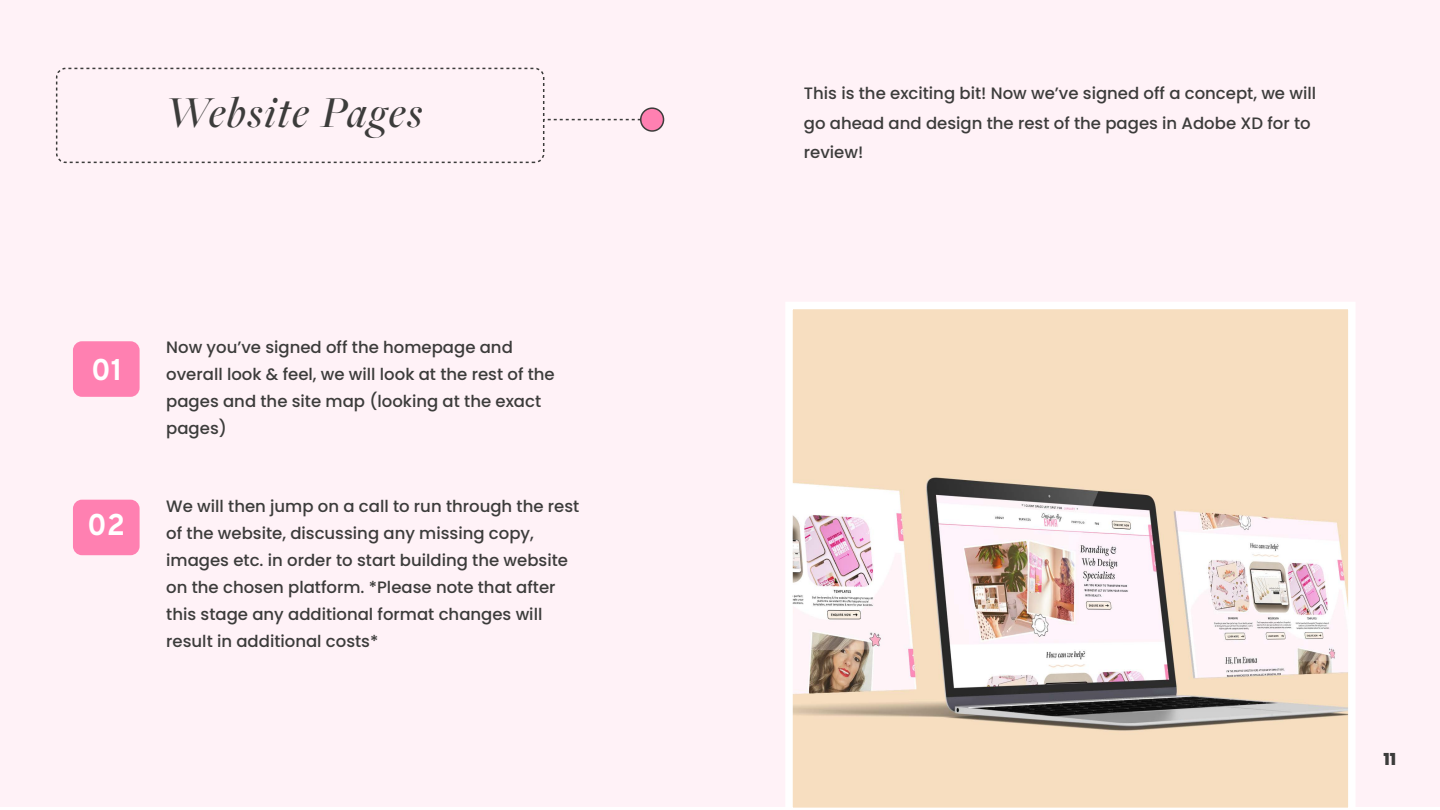
<style>
.page{position:relative;width:1440px;height:810px;background:#fff}
.page>*{position:absolute;margin:0;border:0;box-sizing:border-box;transform-origin:0 0}
.t1{font:italic 500 45.9px "Freight Big Pro";letter-spacing:.05em;color:#3c3c3b}
.t2{font:30px "Overpass";color:#fff}
.t3{font:500 16.5px/27px "Poppins";color:#3c3c3b}
.t4{font:800 16.5px "Poppins";color:#3c3c3b}
</style>
<div class="page">
<div style="left:0;top:0;width:1440px;height:806px;background:#fff2f7"></div>
<svg style="left:544px;top:119px;width:96px;height:1px"></svg>
<div style="left:641px;top:108px;width:23px;height:23px;background:#ff80b1;border-radius:50%"></div>
<div style="left:640px;top:107px;width:24px;height:25px;border:2px solid #3c3c3b;border-radius:50%"></div>
<div style="left:56px;top:68px;width:488px;height:95px;border:2px dashed #3c3c3b;border-radius:9px"></div>
<div style="left:73px;top:341px;width:67px;height:56px;background:#ff80b1;border-radius:9px"></div>
<div style="left:73px;top:500px;width:67px;height:55px;background:#ff80b1;border-radius:9px"></div>
<svg style="left:786px;top:302px;width:569px;height:506px"></svg>
<h1 class="t1" style="left:166px;top:82px;width:258px">Website Pages</h1>
<h2 class="t2" style="left:91px;top:345px;width:33px">01</h2>
<h2 class="t2" style="left:87px;top:500px;width:40px">02</h2>
<p class="t3" style="left:166px;top:334px;width:390px">Now you’ve signed off the homepage and overall look &amp; feel, we will look at the rest of the pages and the site map (looking at the exact pages)</p>
<p class="t3" style="left:166px;top:493px;width:415px">We will then jump on a call to run through the rest of the website, discussing any missing copy, images etc. in order to start building the website on the chosen platform. *Please note that after this stage any additional format changes will result in additional costs*</p>
<p class="t3" style="left:804px;top:79px;width:514px;line-height:29.2px">This is the exciting bit! Now we’ve signed off a concept, we will go ahead and design the rest of the pages in Adobe XD for to review!</p>
<p class="t4" style="left:1384px;top:749px;width:14px">11</p>
</div>
